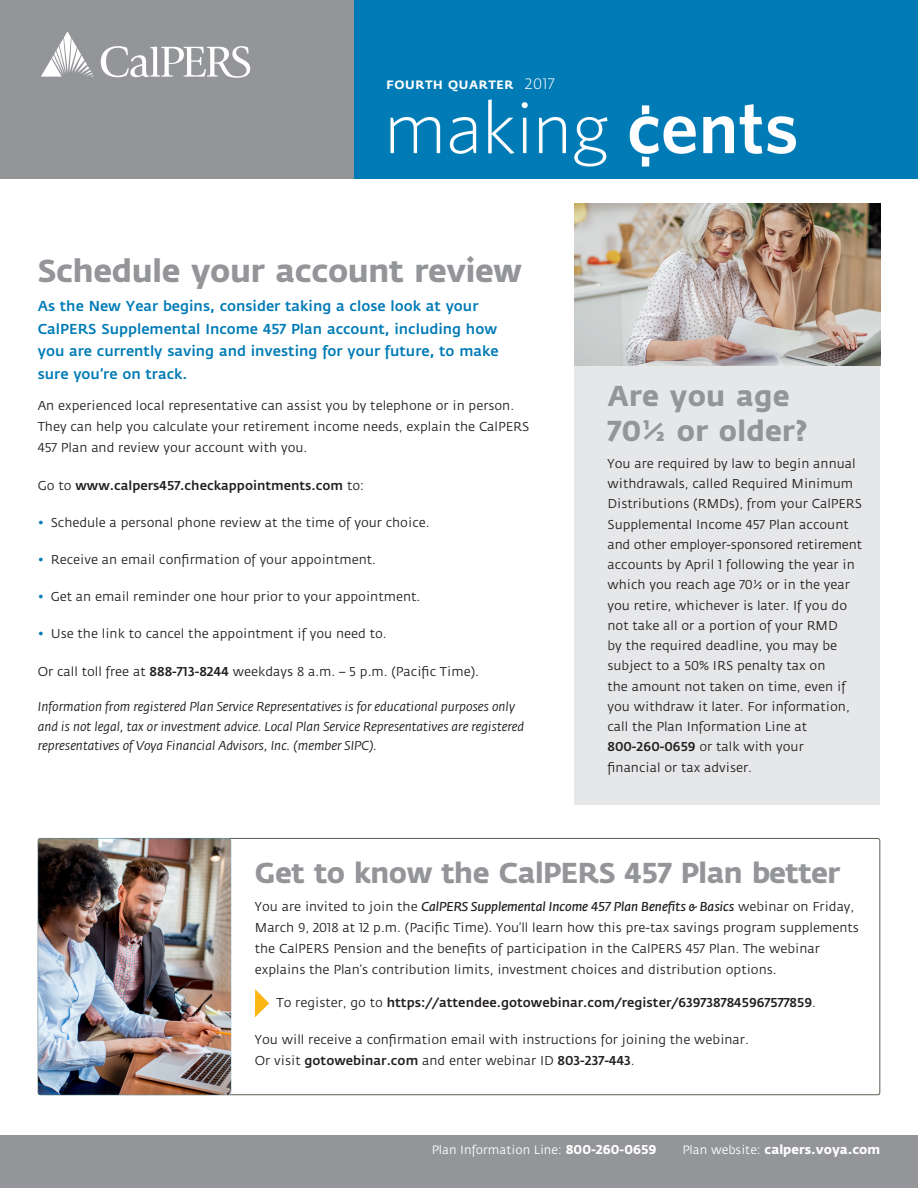
<style>
.page{position:relative;width:918px;height:1188px;background:#fff}
.page>*{position:absolute;margin:0;border:0;box-sizing:border-box;transform-origin:0 0}
.HEAD_MAIN_CALPERS{font:700 31.5px "Fedra Sans";letter-spacing:-.01em;color:#939598}
.HEAD_MAIN_CALPERS-2{font:700 28.5px "Fedra Sans";letter-spacing:-.02em;color:#939598}
.HEAD_MAIN_CALPERS-3{font:700 28.5px/34.5px "Fedra Sans";letter-spacing:.01em;color:#939598}
.INTRO_BLUE{font:500 14.25px/22.5px "Fedra Sans";color:#007bb6}
.text{font:12.75px/20.2px "Fedra Sans";color:#231f20}
.text-2{font:italic 12.75px/19.5px "Fedra Sans";color:#231f20}
.text-3{font:500 12.75px "Fedra Sans";color:#231f20}
.t1{font:700 12.75px "Fedra Sans";color:#fff}
.t2{font:12px "Fedra Sans";color:#fff}
.t3{font:700 12px "Fedra Sans";letter-spacing:.05em;color:#fff}
.s1{font-weight:300;font-size:15px}
.s2{font-weight:400}
.s3{color:#007bb6}
.s4{font-weight:500}
.s5{font-size:30px}
.s6{font-style:italic}
.s7{font-weight:700;font-size:12.75px}
.s8{font-weight:400;font-size:12px}
</style>
<div class="page">
<div style="left:575px;top:203px;width:305px;height:602px;background:#e6e7e9"></div>
<div style="left:353px;top:0;width:565px;height:179px;background:#007bb6"></div>
<div style="left:0;top:0;width:353px;height:179px;background:#939598"></div>
<div style="left:0;top:1135px;width:918px;height:53px;background:#939598"></div>
<svg style="left:101px;top:46px;width:149px;height:32px"></svg>
<svg style="left:41px;top:31px;width:53px;height:46px"></svg>
<svg style="left:642px;top:106px;width:7px;height:61px"></svg>
<svg style="left:255px;top:989px;width:14px;height:28px"></svg>
<img style="left:575px;top:203px;width:305px;height:162px">
<img style="left:38px;top:838px;width:193px;height:257px">
<p class="t3" style="left:387px;top:77px;width:169px">FOURTH QUARTER <span class="s1">2017</span></p>
<p class="HEAD_MAIN_CALPERS" style="left:38px;top:252px;width:486px">Schedule your account review</p>
<p class="INTRO_BLUE" style="left:38px;top:295px;width:462px">As the New Year begins, consider taking a close look at your CalPERS Supplemental Income 457 Plan account, including how you are currently saving and investing for your future, to make sure you’re on track.</p>
<p class="text" style="left:38px;top:396px;width:493px;line-height:21px">An experienced local representative can assist you by telephone or in person.<br>They can help you calculate your retirement income needs, explain the CalPERS<br>457 Plan and review your account with you.</p>
<p class="text-3" style="left:38px;top:478px;width:328px"><span class="s2">Go to</span> www.calpers457.checkappointments.com <span class="s2">to:</span></p>
<p class="text" style="left:38px;top:513px;width:393px"><span class="s3">•</span> Schedule a personal phone review at the time of your choice.</p>
<p class="text" style="left:38px;top:550px;width:340px"><span class="s3">•</span> Receive an email confirmation of your appointment.</p>
<p class="text" style="left:38px;top:587px;width:384px"><span class="s3">•</span> Get an email reminder one hour prior to your appointment.</p>
<p class="text" style="left:38px;top:624px;width:351px"><span class="s3">•</span> Use the link to cancel the appointment if you need to.</p>
<p class="text" style="left:38px;top:661px;width:443px">Or call toll free at <span class="s4">888-713-8244</span> weekdays 8 a.m. – 5 p.m. (Pacific Time).</p>
<p class="text-2" style="left:38px;top:698px;width:488px">Information from registered Plan Service Representatives is for educational purposes only and is not legal, tax or investment advice. Local Plan Service Representatives are registered representatives of Voya Financial Advisors, Inc. (member SIPC).</p>
<p class="HEAD_MAIN_CALPERS-3" style="left:608px;top:380px;width:202px">Are you age<br>70½ or older<span class="s5">?</span></p>
<p class="text" style="left:608px;top:454px;width:256px">You are required by law to begin annual withdrawals, called Required Minimum Distributions (RMDs), from your CalPERS Supplemental Income 457 Plan account and other employer-sponsored retirement accounts by April 1 following the year in which you reach age 70½ or in the year you retire, whichever is later. If you do not take all or a portion of your RMD<br>by the required deadline, you may be subject to a 50% IRS penalty tax on<br>the amount not taken on time, even if you withdraw it later. For information, call the Plan Information Line at <span class="s4">800-260-0659</span> or talk with your<br>financial or tax adviser.</p>
<p class="HEAD_MAIN_CALPERS-2" style="left:255px;top:856px;width:587px">Get to know the CalPERS 457 Plan better</p>
<p class="text" style="left:255px;top:896px;width:606px;line-height:21px">You are invited to join the <span class="s6">CalPERS Supplemental Income 457 Plan Benefits &amp; Basics</span> webinar on Friday, March 9, 2018 at 12 p.m. (Pacific Time). You’ll learn how this pre-tax savings program supplements the CalPERS Pension and the benefits of participation in the CalPERS 457 Plan. The webinar explains the Plan’s contribution limits, investment choices and distribution options.</p>
<p class="text-3" style="left:276px;top:995px;width:541px"><span class="s2">To register, go to</span> https://attendee.gotowebinar.com/register/6397387845967577859<span class="s2">.</span></p>
<p class="text" style="left:255px;top:1030px;width:495px;line-height:21px">You will receive a confirmation email with instructions for joining the webinar.<br>Or visit <span class="s4">gotowebinar.com</span> and enter webinar ID <span class="s4">803-237-443</span>.</p>
<p class="t2" style="left:432px;top:1144px;width:226px">Plan Information Line: <span class="s7">800-260-0659</span></p>
<p class="t1" style="left:682px;top:1142px;width:199px"><span class="s8">Plan website:</span> calpers.voya.com</p>
</div>
